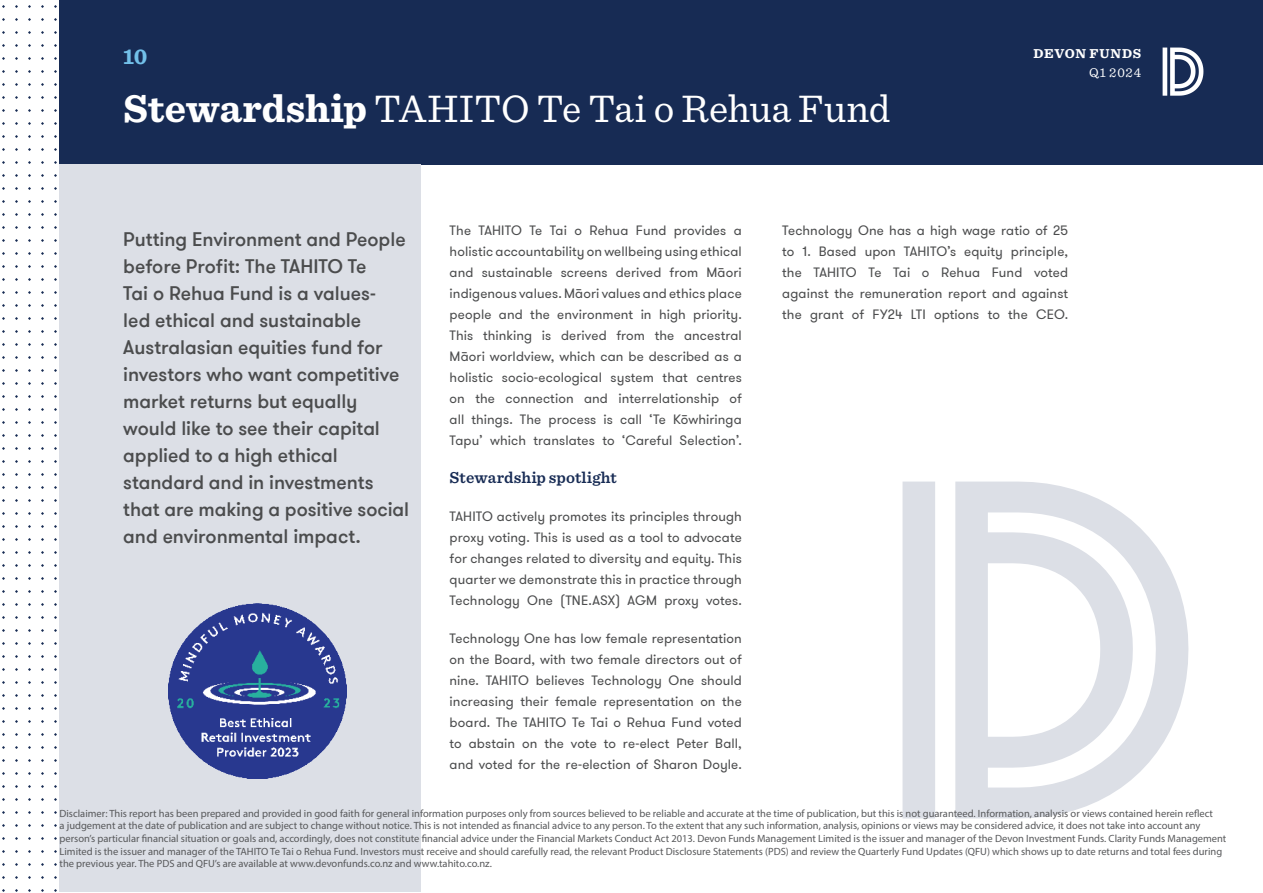
<style>
.page{position:relative;width:1263px;height:893px;background:#fff}
.page>*{position:absolute;margin:0;border:0;box-sizing:border-box;transform-origin:0 0}
.Body{font:40.2px "Sentinel";color:#fff}
.Body-2{font:700 22.5px "Sentinel";color:#72c0e9}
.Intro_Text{font:500 19.5px/27px "GT Walsheim Pro";letter-spacing:-.005em;color:#4b4c4d}
.Subheading{font:600 16.5px "Sentinel";letter-spacing:.005em;color:#172b54}
.Body-3{font:13.5px/21px "GT Walsheim Pro";letter-spacing:.01em;color:#4b4c4d;text-align:justify}
.t1{font:700 13.5px "Sentinel";letter-spacing:.055em;color:#fff}
.t2{font:13.5px "Sentinel";letter-spacing:.06em;color:#fff}
.t3{font:10.5px/12.6px "Myriad Pro";color:#57585a}
.s1{font-weight:700}
</style>
<div class="page">
<div style="left:60px;top:0;width:1203px;height:164px;background:#172b54"></div>
<svg style="left:1162px;top:48px;width:41px;height:48px"></svg>
<div style="left:60px;top:164px;width:361px;height:728px;background:#dcdfe6"></div>
<svg style="left:902px;top:482px;width:286px;height:336px;fill:#dcdfe6"></svg>
<img style="left:168px;top:603px;width:178px;height:176px">
<p class="Body-2" style="left:123px;top:39px;width:26px">10</p>
<p class="Body" style="left:123px;top:78px;width:768px"><span class="s1">Stewardship</span> TAHITO Te Tai o Rehua Fund</p>
<p class="t1" style="left:1033px;top:43px;width:109px">DEVON FUNDS</p>
<p class="t2" style="left:1089px;top:62px;width:54px">Q1 2024</p>
<p class="Intro_Text" style="left:123px;top:227px;width:287px">Putting Environment and People before Profit: The TAHITO Te<br>Tai o Rehua Fund is a values-<br>led ethical and sustainable<br>Australasian equities fund for investors who want competitive market returns but equally would like to see their capital applied to a high ethical standard and in investments that are making a positive social and environmental impact.</p>
<p class="Body-3" style="left:782px;top:220px;width:287px">Technology One has a high wage ratio of 25 to 1. Based upon TAHITO’s equity principle, the TAHITO Te Tai o Rehua Fund voted against the remuneration report and against the grant of FY24 LTI options to the CEO.</p>
<p class="Body-3" style="left:450px;top:220px;width:294px">The TAHITO Te Tai o Rehua Fund provides a holistic accountability on wellbeing using ethical and sustainable screens derived from Māori indigenous values. Māori values and ethics place people and the environment in high priority.<br>This thinking is derived from the ancestral Māori worldview, which can be described as a holistic socio-ecological system that centres on the connection and interrelationship of all things. The process is call ‘Te Kōwhiringa Tapu’ which translates to ‘Careful Selection’.</p>
<p class="Subheading" style="left:450px;top:465px;width:169px">Stewardship spotlight</p>
<p class="Body-3" style="left:450px;top:506px;width:294px">TAHITO actively promotes its principles through proxy voting. This is used as a tool to advocate for changes related to diversity and equity. This quarter we demonstrate this in practice through Technology One (TNE.ASX) AGM proxy votes.</p>
<p class="Body-3" style="left:450px;top:628px;width:294px">Technology One has low female representation on the Board, with two female directors out of nine. TAHITO believes Technology One should increasing their female representation on the board. The TAHITO Te Tai o Rehua Fund voted to abstain on the vote to re-elect Peter Ball, and voted for the re-election of Sharon Doyle.</p>
<p class="t3" style="left:60px;top:807px;width:1168px">Disclaimer: This report has been prepared and provided in good faith for general information purposes only from sources believed to be reliable and accurate at the time of publication, but this is not guaranteed. Information, analysis or views contained herein reflect<br>a judgement at the date of publication and are subject to change without notice. This is not intended as financial advice to any person. To the extent that any such information, analysis, opinions or views may be considered advice, it does not take into account any person’s particular financial situation or goals and, accordingly, does not constitute financial advice under the Financial Markets Conduct Act 2013. Devon Funds Management Limited is the issuer and manager of the Devon Investment Funds. Clarity Funds Management Limited is the issuer and manager of the TAHITO Te Tai o Rehua Fund. Investors must receive and should carefully read, the relevant Product Disclosure Statements (PDS) and review the Quarterly Fund Updates (QFU) which shows up to date returns and total fees during the previous year. The PDS and QFU’s are available at www.devonfunds.co.nz and www.tahito.co.nz.</p>
</div>
